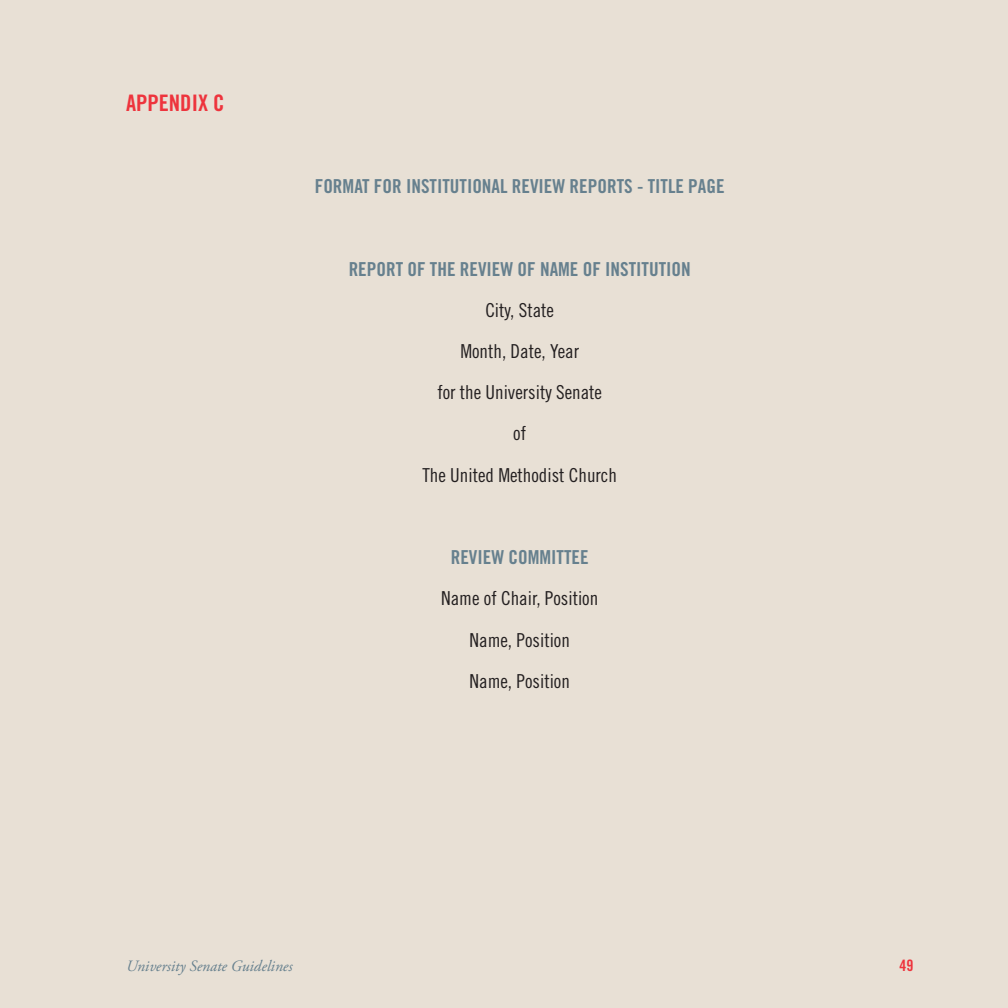
<style>
.page{position:relative;width:1008px;height:1008px;background:#e8e0d5}
.page>*{position:absolute;margin:0;border:0;box-sizing:border-box;transform-origin:0 0}
.t1{font:22.75px "Trade Gothic Bold Cond Twenty";color:#ee343d}
.t2{font:19.25px/41.3px "Trade Gothic Cond Eighteen";color:#231f20;text-align:center}
.t3{font:19.25px "Trade Gothic Bold Cond Twenty";color:#66808e}
.t4{font:italic 15.75px "Adobe Garamond Pro";color:#66808e}
.t5{font:15.75px "Trade Gothic Bold Cond Twenty";color:#ee343d}
</style>
<div class="page">
<p class="t1" style="left:126px;top:89px;width:100px">APPENDIX C</p>
<p class="t3" style="left:315px;top:174px;width:411px">FORMAT FOR INSTITUTIONAL REVIEW REPORTS - TITLE PAGE</p>
<p class="t3" style="left:349px;top:257px;width:344px">REPORT OF THE REVIEW OF NAME OF INSTITUTION</p>
<p class="t2" style="left:422px;top:289px;width:196px">City, State<br>Month, Date, Year<br>for the University Senate<br>of<br>The United Methodist Church</p>
<p class="t3" style="left:451px;top:546px;width:139px">REVIEW COMMITTEE</p>
<p class="t2" style="left:441px;top:578px;width:159px">Name of Chair, Position<br>Name, Position<br>Name, Position</p>
<p class="t4" style="left:126px;top:956px;width:168px">University Senate Guidelines</p>
<p class="t5" style="left:900px;top:955px;width:15px">49</p>
</div>
